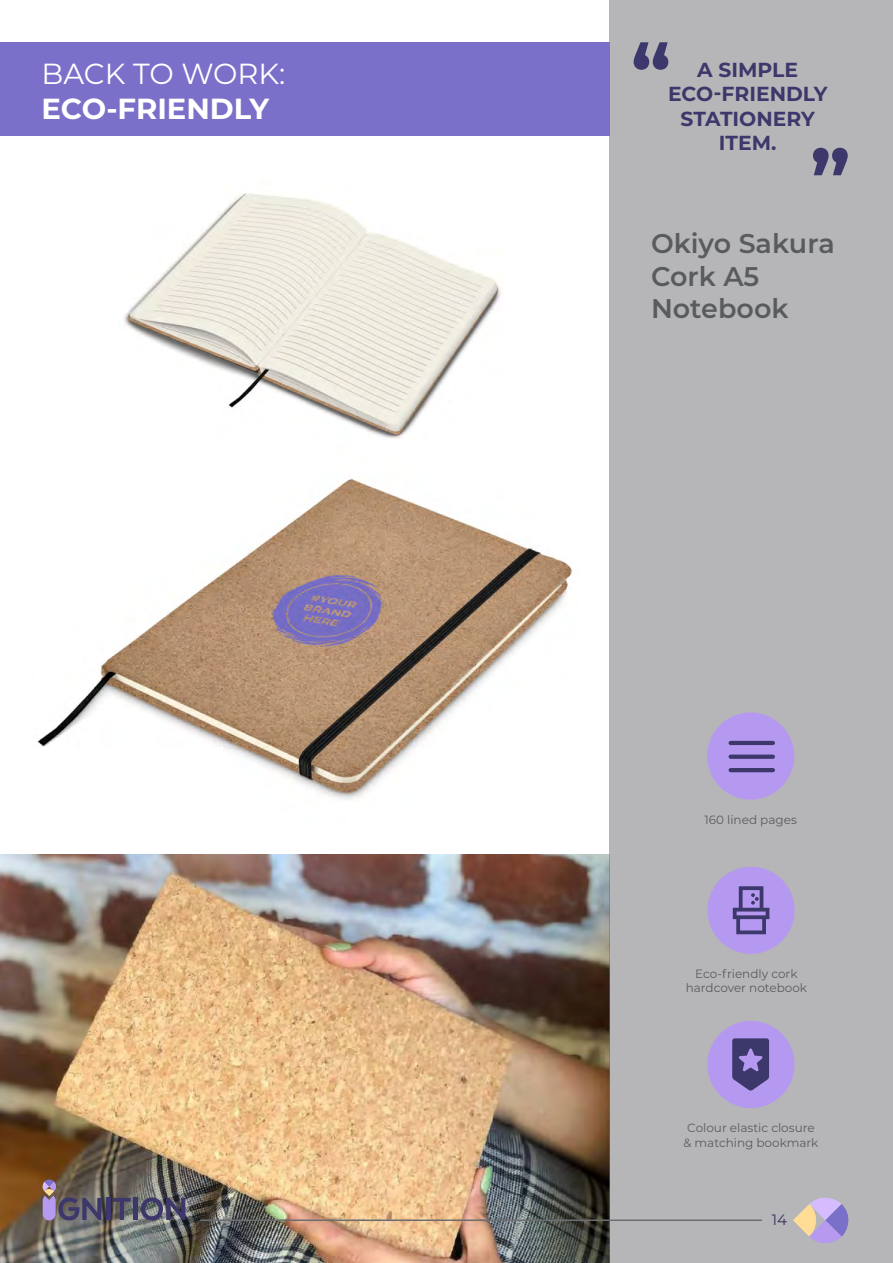
<style>
.page{position:relative;width:893px;height:1263px;background:#fff}
.page>*{position:absolute;margin:0;border:0;box-sizing:border-box;transform-origin:0 0}
.t1{font:700 81px "Montserrat";color:#3d386b}
.t2{font:700 29.1px "Montserrat";color:#fff}
.t3{font:29.1px "Montserrat";color:#fff}
.t4{font:600 27px/32.4px "Montserrat";color:#595c5e}
.t5{font:700 20.25px/24.3px "Montserrat";color:#3d386b;text-align:center}
.t6{font:15px "Montserrat";color:#38335e}
.t7{font:12px/14.4px "Montserrat";color:#595c5e;text-align:center}
</style>
<div class="page">
<img style="left:31px;top:438px;width:547px;height:417px">
<img style="left:124px;top:193px;width:378px;height:245px">
<img style="left:0;top:855px;width:609px;height:408px">
<div style="left:609px;top:0;width:284px;height:1263px;background:#b6b6b8"></div>
<svg style="left:793px;top:1197px;width:56px;height:46px"></svg>
<hr style="left:200px;top:1219px;width:562px;height:2px;background:#6d6e71">
<hr style="left:106px;top:1198px;width:4px;height:22px;background:#3e376b">
<svg style="left:113px;top:1198px;width:18px;height:22px"></svg>
<div style="left:133px;top:1198px;width:5px;height:22px;background:#3e376b"></div>
<svg style="left:141px;top:1197px;width:44px;height:23px"></svg>
<svg style="left:43px;top:1179px;width:58px;height:41px;background:#706575"></svg>
<div style="left:0;top:42px;width:609px;height:94px;background:#7a70c9"></div>
<div style="left:707px;top:867px;width:88px;height:87px;background:#b599f0;border-radius:50%"></div>
<div style="left:707px;top:1021px;width:88px;height:87px;background:#b599f0;border-radius:50%"></div>
<svg style="left:733px;top:886px;width:36px;height:48px"></svg>
<div style="left:707px;top:712px;width:87px;height:88px;background:#b599f0;border-radius:50%"></div>
<hr style="left:731px;top:741px;width:42px;height:4px;background:#3d386b">
<div style="left:731px;top:754px;width:42px;height:5px;background:#3d386b"></div>
<hr style="left:731px;top:768px;width:42px;height:4px;background:#3d386b">
<svg style="left:732px;top:1038px;width:37px;height:53px"></svg>
<h2 class="t3" style="left:41px;top:54px;width:245px">BACK TO WORK:</h2>
<h2 class="t2" style="left:41px;top:88px;width:229px">ECO-FRIENDLY</h2>
<h1 class="t1" style="left:631px;top:15px;width:42px">“</h1>
<h3 class="t5" style="left:668px;top:57px;width:161px">A SIMPLE<br>ECO-FRIENDLY<br>STATIONERY<br>ITEM.</h3>
<h1 class="t1" style="left:810px;top:121px;width:42px">”</h1>
<h3 class="t4" style="left:651px;top:226px;width:185px">Okiyo Sakura<br>Cork A5<br>Notebook</h3>
<p class="t7" style="left:704px;top:812px;width:94px">160 lined pages</p>
<p class="t7" style="left:686px;top:966px;width:123px">Eco-friendly cork hardcover notebook</p>
<p class="t7" style="left:683px;top:1120px;width:137px">Colour elastic closure &amp; matching bookmark</p>
<p class="t6" style="left:772px;top:1209px;width:17px">14</p>
</div>
